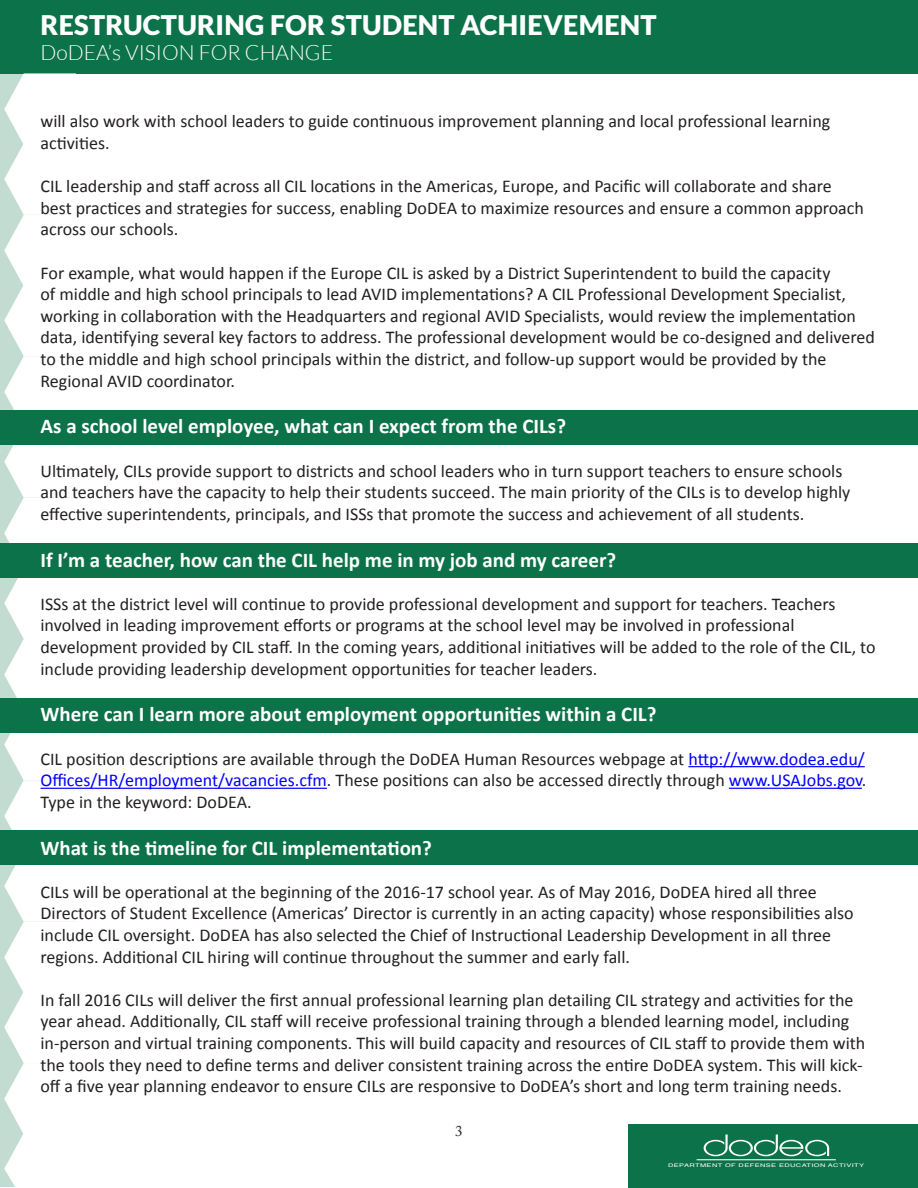
<style>
.page{position:relative;width:918px;height:1188px;background:#fff}
.page>*{position:absolute;margin:0;border:0;box-sizing:border-box;transform-origin:0 0}
.t1{font:900 27px "Lato";letter-spacing:.01em;color:#fff}
.Body_Text{font:700 21px "Calibri";color:#fff}
.t2{font:300 21px "Lato";color:#fff}
.Body_Text-2{font:18px/21.6px "Calibri";color:#231f20}
.t3{font:15px "Adobe Caslon Pro";color:#231f20}
.t4{font:4.95px "Helvetica";letter-spacing:.05em;color:#fff;scale:1.5 1}
.s1{color:#00f}
</style>
<div class="page">
<div style="left:0;top:0;width:918px;height:73px;background:#0c7249"></div>
<div style="left:629px;top:1125px;width:289px;height:63px;background:#0c7249"></div>
<hr style="left:697px;top:1160px;width:139px;height:1px;background:#fff">
<svg style="left:704px;top:1135px;width:125px;height:21px"></svg>
<div style="left:0;top:73px;width:75px;height:1114px;background:#c2dcd2"></div>
<svg style="left:3px;top:73px;width:74px;height:1114px"></svg>
<div style="left:0;top:410px;width:918px;height:35px;background:#0c7249"></div>
<div style="left:0;top:543px;width:918px;height:35px;background:#0c7249"></div>
<div style="left:0;top:698px;width:918px;height:35px;background:#0c7249"></div>
<div style="left:0;top:830px;width:918px;height:35px;background:#0c7249"></div>
<hr style="left:688px;top:766px;width:177px;height:1px;background:#00f">
<hr style="left:40px;top:788px;width:287px;height:1px;background:#00f">
<hr style="left:729px;top:788px;width:133px;height:1px;background:#00f">
<h1 class="t1" style="left:40px;top:10px;width:618px">RESTRUCTURING FOR STUDENT ACHIEVEMENT</h1>
<p class="t2" style="left:40px;top:42px;width:294px">DoDEA’s VISION FOR CHANGE</p>
<p class="Body_Text-2" style="left:40px;top:111px;width:791px">will also work with school leaders to guide continuous improvement planning and local professional learning activities.</p>
<p class="Body_Text-2" style="left:40px;top:176px;width:825px">CIL leadership and staff across all CIL locations in the Americas, Europe, and Pacific will collaborate and share best practices and strategies for success, enabling DoDEA to maximize resources and ensure a common approach across our schools.</p>
<p class="Body_Text-2" style="left:40px;top:262px;width:836px">For example, what would happen if the Europe CIL is asked by a District Superintendent to build the capacity<br>of middle and high school principals to lead AVID implementations? A CIL Professional Development Specialist, working in collaboration with the Headquarters and regional AVID Specialists, would review the implementation data, identifying several key factors to address. The professional development would be co-designed and delivered to the middle and high school principals within the district, and follow-up support would be provided by the Regional AVID coordinator.</p>
<p class="Body_Text" style="left:40px;top:413px;width:527px">As a school level employee, what can I expect from the CILs?</p>
<p class="Body_Text-2" style="left:40px;top:460px;width:811px">Ultimately, CILs provide support to districts and school leaders who in turn support teachers to ensure schools and teachers have the capacity to help their students succeed. The main priority of the CILs is to develop highly effective superintendents, principals, and ISSs that promote the success and achievement of all students.</p>
<p class="Body_Text" style="left:40px;top:546px;width:577px">If I’m a teacher, how can the CIL help me in my job and my career?</p>
<p class="Body_Text-2" style="left:40px;top:593px;width:837px">ISSs at the district level will continue to provide professional development and support for teachers. Teachers involved in leading improvement efforts or programs at the school level may be involved in professional development provided by CIL staff. In the coming years, additional initiatives will be added to the role of the CIL, to include providing leadership development opportunities for teacher leaders.</p>
<p class="Body_Text" style="left:40px;top:701px;width:618px">Where can I learn more about employment opportunities within a CIL?</p>
<p class="Body_Text-2" style="left:40px;top:748px;width:827px;text-align:justify">CIL position descriptions are available through the DoDEA Human Resources webpage at <span class="s1">http://www.dodea.edu/ Offices/HR/employment/vacancies.cfm</span>. These positions can also be accessed directly through <span class="s1">www.USAJobs.gov</span>.<br>Type in the keyword: DoDEA.</p>
<p class="Body_Text" style="left:40px;top:834px;width:393px">What is the timeline for CIL implementation?</p>
<p class="Body_Text-2" style="left:40px;top:881px;width:815px">CILs will be operational at the beginning of the 2016-17 school year. As of May 2016, DoDEA hired all three Directors of Student Excellence (Americas’ Director is currently in an acting capacity) whose responsibilities also include CIL oversight. DoDEA has also selected the Chief of Instructional Leadership Development in all three regions. Additional CIL hiring will continue throughout the summer and early fall.</p>
<p class="Body_Text-2" style="left:40px;top:989px;width:826px">In fall 2016 CILs will deliver the first annual professional learning plan detailing CIL strategy and activities for the year ahead. Additionally, CIL staff will receive professional training through a blended learning model, including in-person and virtual training components. This will build capacity and resources of CIL staff to provide them with the tools they need to define terms and deliver consistent training across the entire DoDEA system. This will kick&shy;off a five year planning endeavor to ensure CILs are responsive to DoDEA’s short and long term training needs.</p>
<p class="t3" style="left:455px;top:1122px;width:9px">3</p>
<p class="t4" style="left:668px;top:1161px;width:132px">DEPARTMENT OF DEFENSE EDUCATION ACTIVITY</p>
</div>
